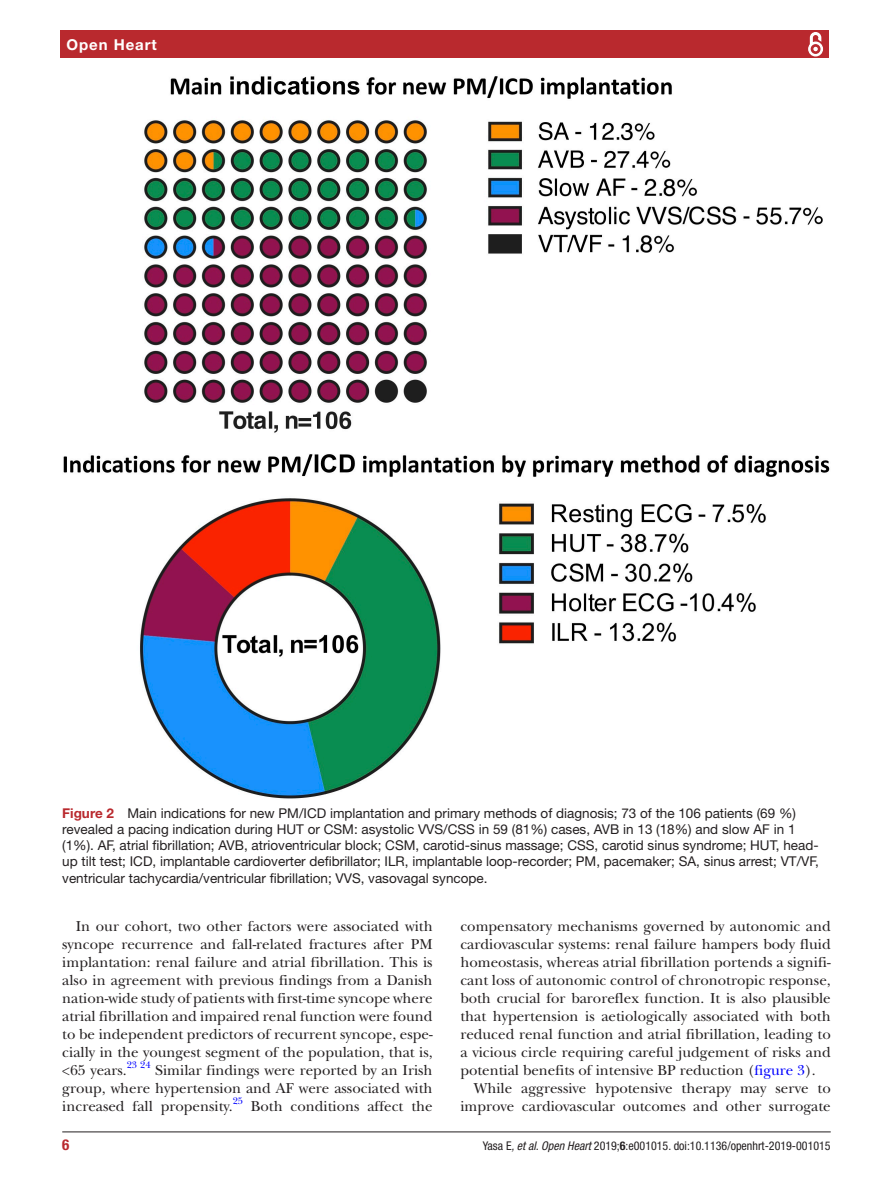
<style>
.page{position:relative;width:893px;height:1191px;background:#fff}
.page>*{position:absolute;margin:0;border:0;box-sizing:border-box;transform-origin:0 0}
.t1{font:15px/18px "New Baskerville";color:#231f20;text-align:justify}
.t2{font:700 15px "Helvetica Neue LT Std";letter-spacing:.065em;color:#fff}
.t3{font:700 condensed 15px "Helvetica Neue LT Std";color:#b9292e}
.t4{font:13.5px/16.2px "Helvetica Neue LT Std";color:#231f20}
.t5{font:condensed 12px "Helvetica Neue LT Std";color:#231f20}
.s1{font-weight:700;color:#b9292e}
.s2{color:#00f}
.s3{font-style:italic}
.s4{font-weight:700}
</style>
<div class="page">
<div style="left:61px;top:31px;width:768px;height:27px;background:#b9292e"></div>
<hr style="left:62px;top:1131px;width:769px;height:1px;background:#231f20">
<svg style="left:808px;top:32px;width:15px;height:25px"></svg>
<div style="left:812px;top:45px;width:7px;height:8px;border:1px solid #b9292e;border-radius:50%"></div>
<img style="left:63px;top:76px;width:767px;height:723px">
<p class="t2" style="left:66px;top:35px;width:92px">Open Heart</p>
<p class="t4" style="left:62px;top:804px;width:758px"><span class="s1">Figure 2</span> Main indications for new PM/ICD implantation and primary methods of diagnosis; 73 of the 106 patients (69 %) revealed a pacing indication during HUT or CSM: asystolic VVS/CSS in 59 (81%) cases, AVB in 13 (18%) and slow AF in 1 (1%). AF, atrial fibrillation; AVB, atrioventricular block; CSM, carotid-sinus massage; CSS, carotid sinus syndrome; HUT, head&shy;up tilt test; ICD, implantable cardioverter defibrillator; ILR, implantable loop-recorder; PM, pacemaker; SA, sinus arrest; VT/VF, ventricular tachycardia/ventricular fibrillation; VVS, vasovagal syncope.</p>
<p class="t1" style="left:62px;top:917px;width:372px;text-indent:14px">In our cohort, two other factors were associated with syncope recurrence and fall-related fractures after PM implantation: renal failure and atrial fibrillation. This is also in agreement with previous findings from a Danish nation-wide study of patients with first-time syncope where atrial fibrillation and impaired renal function were found to be independent predictors of recurrent syncope, espe&shy;cially in the youngest segment of the population, that is, &lt;65 years.<sup>23</sup> <sup>24</sup> Similar findings were reported by an Irish group, where hypertension and AF were associated with increased fall propensity.<sup>25</sup></p>
<p class="t1" style="left:460px;top:917px;width:372px">compensatory mechanisms governed by autonomic and cardiovascular systems: renal failure hampers body fluid homeostasis, whereas atrial fibrillation portends a signifi&shy;cant loss of autonomic control of chronotropic response, both crucial for baroreflex function. It is also plausible that hypertension is aetiologically associated with both reduced renal function and atrial fibrillation, leading to a vicious circle requiring careful judgement of risks and potential benefits of intensive BP reduction (<span class="s2">figure 3</span>).</p>
<p class="t1" style="left:460px;top:1079px;width:372px;text-align:right">While aggressive hypotensive therapy may serve to improve cardiovascular outcomes and other surrogate</p>
<p class="t1" style="left:251px;top:1097px;width:183px">Both conditions affect the</p>
<p class="t3" style="left:62px;top:1135px;width:9px">6</p>
<p class="t5" style="left:483px;top:1139px;width:349px">Yasa E<span class="s3">, et al. Open Heart</span> 2019;<span class="s4">6</span>:e001015. doi:10.1136/openhrt-2019-001015</p>
</div>
